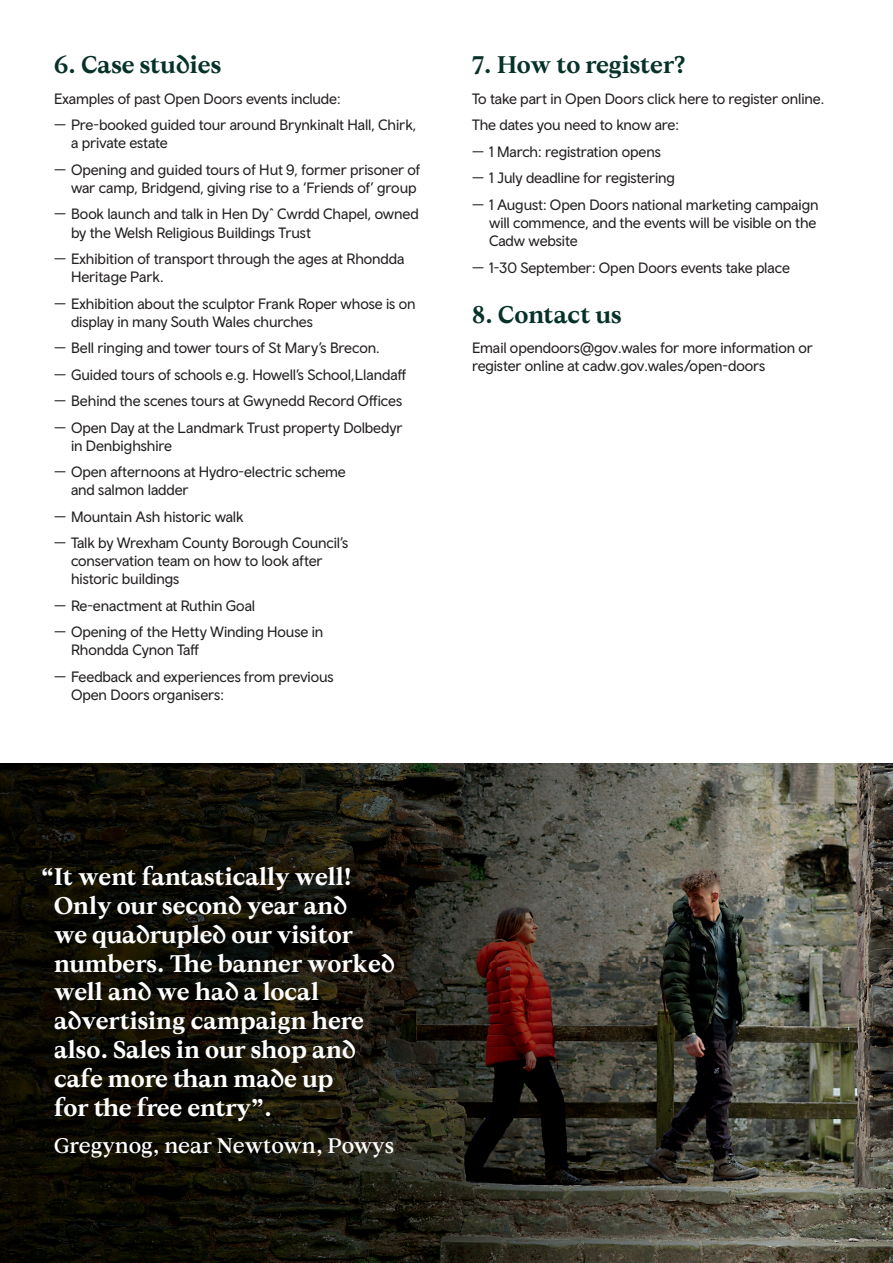
<style>
.page{position:relative;width:893px;height:1263px;background:#fff}
.page>*{position:absolute;margin:0;border:0;box-sizing:border-box;transform-origin:0 0}
.t1{font:700 24px/28.8px "Wales Serif";color:#fff}
.t2{font:700 24px "Wales Serif";color:#073229}
.t3{font:500 21px "Wales Serif";color:#fff}
.t4{font:15px/18px "Wales Sans Body";letter-spacing:-.01em;color:#231f20}
</style>
<div class="page">
<img style="left:0;top:763px;width:893px;height:500px">
<h1 class="t2" style="left:54px;top:50px;width:169px">6. Case studies</h1>
<p class="t4" style="left:54px;top:89px;width:288px">Examples of past Open Doors events include:</p>
<p class="t4" style="left:71px;top:116px;width:347px;text-indent:-17px">— Pre-booked guided tour around Brynkinalt Hall, Chirk, a private estate</p>
<p class="t4" style="left:54px;top:160px;width:368px;text-align:right">— Opening and guided tours of Hut 9, former prisoner of war camp, Bridgend, giving rise to a ‘Friends of’ group</p>
<p class="t4" style="left:71px;top:205px;width:349px;text-indent:-17px">— Book launch and talk in Hen Dyˆ Cwrdd Chapel, owned by the Welsh Religious Buildings Trust</p>
<p class="t4" style="left:71px;top:249px;width:335px;text-indent:-17px">— Exhibition of transport through the ages at Rhondda<br>Heritage Park.</p>
<p class="t4" style="left:71px;top:294px;width:346px;text-indent:-17px">— Exhibition about the sculptor Frank Roper whose is on display in many South Wales churches</p>
<p class="t4" style="left:54px;top:338px;width:327px">— Bell ringing and tower tours of St Mary’s Brecon.</p>
<p class="t4" style="left:54px;top:365px;width:354px">— Guided tours of schools e.g. Howell’s School,Llandaff</p>
<p class="t4" style="left:54px;top:391px;width:350px">— Behind the scenes tours at Gwynedd Record Offices</p>
<p class="t4" style="left:71px;top:418px;width:333px;text-indent:-17px">— Open Day at the Landmark Trust property Dolbedyr in Denbighshire</p>
<p class="t4" style="left:71px;top:462px;width:276px;text-indent:-17px">— Open afternoons at Hydro-electric scheme and salmon ladder</p>
<p class="t4" style="left:54px;top:507px;width:191px">— Mountain Ash historic walk</p>
<p class="t4" style="left:71px;top:533px;width:279px;text-indent:-17px">— Talk by Wrexham County Borough Council’s conservation team on how to look after historic buildings</p>
<p class="t4" style="left:54px;top:596px;width:203px">— Re-enactment at Ruthin Goal</p>
<p class="t4" style="left:71px;top:622px;width:254px;text-indent:-17px">— Opening of the Hetty Winding House in<br>Rhondda Cynon Taff</p>
<p class="t4" style="left:71px;top:667px;width:264px;text-indent:-17px">— Feedback and experiences from previous<br>Open Doors organisers:</p>
<h1 class="t2" style="left:472px;top:50px;width:215px">7. How to register?</h1>
<p class="t4" style="left:472px;top:85px;width:354px;line-height:26.5px">To take part in Open Doors click here to register online.<br>The dates you need to know are:</p>
<p class="t4" style="left:472px;top:142px;width:190px">— 1 March: registration opens</p>
<p class="t4" style="left:472px;top:169px;width:205px">— 1 July deadline for registering</p>
<p class="t4" style="left:489px;top:195px;width:331px;text-indent:-17px">— 1 August: Open Doors national marketing campaign will commence, and the events will be visible on the<br>Cadw website</p>
<p class="t4" style="left:472px;top:258px;width:320px">— 1-30 September: Open Doors events take place</p>
<h1 class="t2" style="left:472px;top:299px;width:151px">8. Contact us</h1>
<p class="t4" style="left:472px;top:339px;width:342px">Email opendoors@gov.wales for more information or register online at cadw.gov.wales/open-doors</p>
<h1 class="t1" style="left:54px;top:862px;width:342px;text-indent:-13px">“ It went fantastically well!<br>Only our second year and<br>we quadrupled our visitor numbers. The banner worked well and we had a local advertising campaign here also. Sales in our shop and cafe more than made up<br>for the free entry”.</h1>
<h2 class="t3" style="left:54px;top:1132px;width:342px">Gregynog, near Newtown, Powys</h2>
</div>
